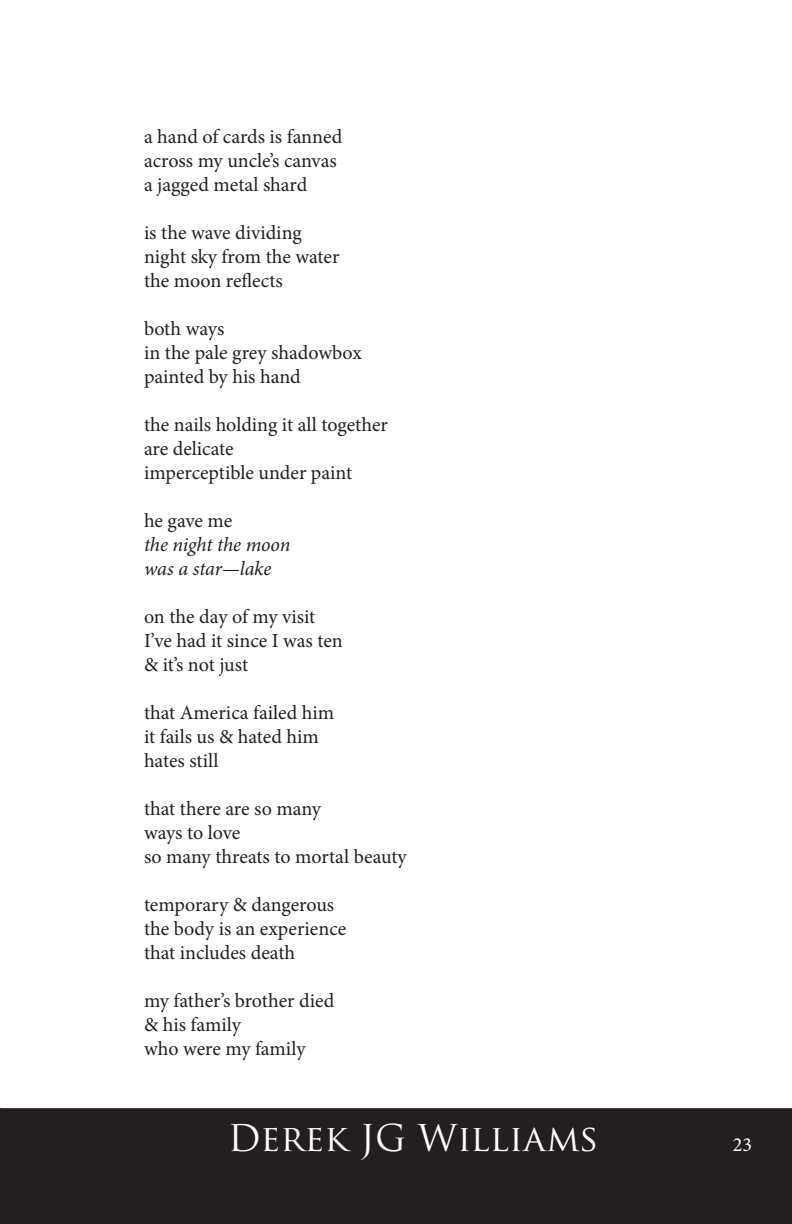
<style>
.page{position:relative;width:792px;height:1224px;background:#fff}
.page>*{position:absolute;margin:0;border:0;box-sizing:border-box;transform-origin:0 0}
.t1{font:36px "Trajan Pro";color:#fff}
.t2{font:20px "Minion Pro";color:#231f20}
.t3{font:italic 20px "Minion Pro";letter-spacing:-.01em;color:#231f20}
.t4{font:20px "Minion Pro";color:#fff}
</style>
<div class="page">
<div style="left:1px;top:1108px;width:791px;height:116px;background:#231f20"></div>
<svg style="left:0;top:1108px;width:1px;height:116px"></svg>
<p class="t2" style="left:144px;top:123px;width:200px">a hand of cards is fanned</p>
<p class="t2" style="left:144px;top:147px;width:194px">across my uncle’s canvas</p>
<p class="t2" style="left:144px;top:171px;width:165px">a jagged metal shard</p>
<p class="t2" style="left:144px;top:219px;width:159px">is the wave dividing</p>
<p class="t2" style="left:144px;top:243px;width:197px">night sky from the water</p>
<p class="t2" style="left:144px;top:267px;width:140px">the moon reflects</p>
<p class="t2" style="left:144px;top:315px;width:82px">both ways</p>
<p class="t2" style="left:144px;top:339px;width:219px">in the pale grey shadowbox</p>
<p class="t2" style="left:144px;top:363px;width:158px">painted by his hand</p>
<p class="t2" style="left:144px;top:411px;width:246px">the nails holding it all together</p>
<p class="t2" style="left:144px;top:435px;width:91px">are delicate</p>
<p class="t2" style="left:144px;top:459px;width:210px">imperceptible under paint</p>
<p class="t2" style="left:144px;top:507px;width:90px">he gave me</p>
<p class="t3" style="left:144px;top:531px;width:148px">the night the moon</p>
<p class="t3" style="left:144px;top:555px;width:129px">was a star—lake</p>
<p class="t2" style="left:144px;top:603px;width:173px">on the day of my visit</p>
<p class="t2" style="left:144px;top:627px;width:200px">I’ve had it since I was ten</p>
<p class="t2" style="left:144px;top:651px;width:106px">&amp; it’s not just</p>
<p class="t2" style="left:144px;top:699px;width:192px">that America failed him</p>
<p class="t2" style="left:144px;top:723px;width:176px">it fails us &amp; hated him</p>
<p class="t2" style="left:144px;top:747px;width:76px">hates still</p>
<p class="t2" style="left:144px;top:795px;width:179px">that there are so many</p>
<p class="t2" style="left:144px;top:819px;width:98px">ways to love</p>
<p class="t2" style="left:144px;top:843px;width:264px">so many threats to mortal beauty</p>
<p class="t2" style="left:144px;top:891px;width:192px">temporary &amp; dangerous</p>
<p class="t2" style="left:144px;top:915px;width:204px">the body is an experience</p>
<p class="t2" style="left:144px;top:939px;width:153px">that includes death</p>
<p class="t2" style="left:144px;top:987px;width:192px">my father’s brother died</p>
<p class="t2" style="left:144px;top:1011px;width:99px">&amp; his family</p>
<p class="t2" style="left:144px;top:1035px;width:163px">who were my family</p>
<p class="t1" style="left:228px;top:1115px;width:372px">Derek JG Williams</p>
<p class="t4" style="left:733px;top:1131px;width:21px">23</p>
</div>
